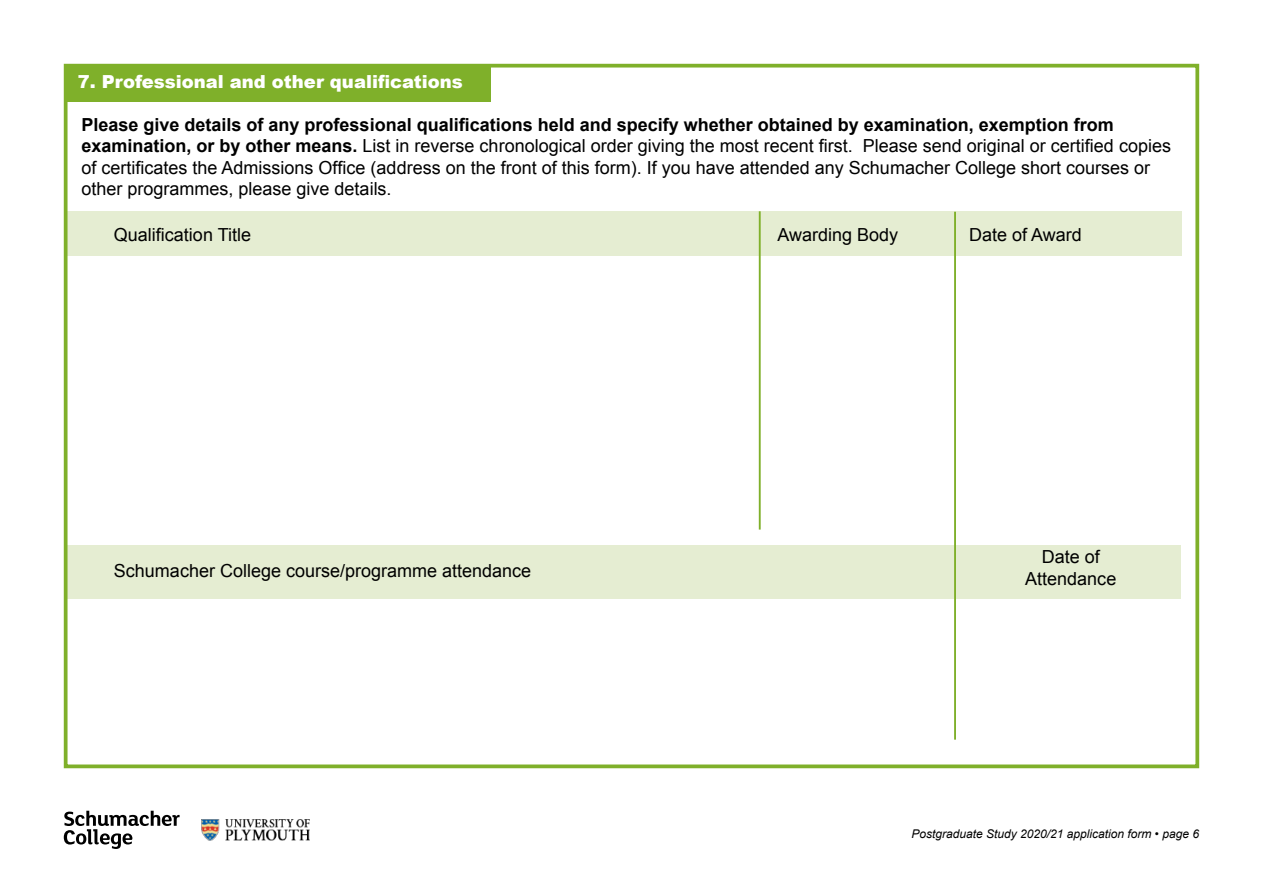
<style>
.page{position:relative;width:1263px;height:893px;background:#fff}
.page>*{position:absolute;margin:0;border:0;box-sizing:border-box;transform-origin:0 0}
.t1{font:18px/21.6px "Arial";color:#000}
.t2{font:900 18px "Arial";color:#fff}
.t3{font:italic 12px "Arial";color:#000}
.s1{font-weight:700}
</style>
<div class="page">
<svg style="left:64px;top:811px;width:116px;height:38px"></svg>
<img style="left:202px;top:819px;width:108px;height:22px">
<div style="left:68px;top:545px;width:1113px;height:53px;background:#e5edd2"></div>
<div style="left:68px;top:212px;width:1114px;height:44px;background:#e5edd2"></div>
<div style="left:64px;top:64px;width:1135px;height:704px;border:4px solid #7fb02a"></div>
<hr style="left:759px;top:211px;width:2px;height:319px;background:#7fb02a">
<hr style="left:954px;top:212px;width:2px;height:528px;background:#7fb02a">
<div style="left:65px;top:64px;width:425px;height:37px;background:#7fb02a"></div>
<p class="t2" style="left:78px;top:68px;width:386px">7. Professional and other qualifications</p>
<p class="t1" style="left:81px;top:114px;width:1091px"><span class="s1">Please give details of any professional qualifications held and specify whether obtained by examination, exemption from examination, or by other means.</span> List in reverse chronological order giving the most recent first. Please send original or certified copies of certificates the Admissions Office (address on the front of this form). If you have attended any Schumacher College short courses or other programmes, please give details.</p>
<p class="t1" style="left:114px;top:224px;width:139px">Qualification Title</p>
<p class="t1" style="left:777px;top:224px;width:122px">Awarding Body</p>
<p class="t1" style="left:969px;top:224px;width:114px">Date of Award</p>
<p class="t1" style="left:114px;top:560px;width:419px">Schumacher College course/programme attendance</p>
<p class="t1" style="left:1025px;top:546px;width:93px;text-align:center">Date of<br>Attendance</p>
<p class="t3" style="left:911px;top:826px;width:289px">Postgraduate Study 2020/21 application form • page 6</p>
</div>
